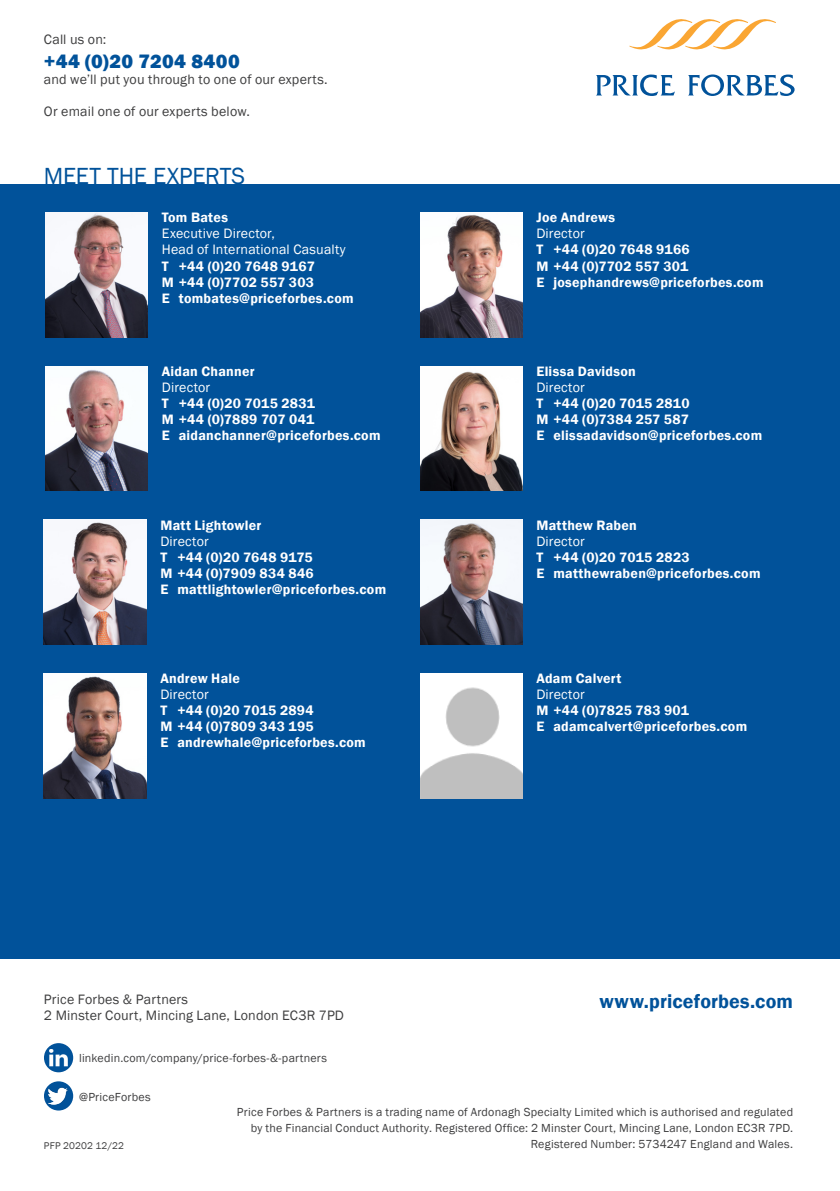
<style>
.page{position:relative;width:840px;height:1191px;background:#fff}
.page>*{position:absolute;margin:0;border:0;box-sizing:border-box;transform-origin:0 0}
.t1{font:24px "Franklin Gothic";letter-spacing:-.005em;color:#01529a}
.t2{font:600 20px "Franklin Gothic";letter-spacing:.01em;color:#01529a}
.t3{font:800 20px "Franklin Gothic";letter-spacing:.02em;color:#01529a}
.Meet_the_experts_Dem{font:600 14px "Franklin Gothic";letter-spacing:.02em;color:#fff}
.t4{font:14px/16px "Franklin Gothic";letter-spacing:.01em;color:#3e3e3f}
.Meet_the_experts_Boo{font:14px "Franklin Gothic";letter-spacing:.015em;color:#fff}
.Meet_the_experts_Boo-2{font:600 14px "Franklin Gothic";letter-spacing:.02em;color:#fff}
.t5{font:12px/16px "Franklin Gothic";letter-spacing:.015em;color:#3e3e3f;text-align:right}
.t6{font:10px "Franklin Gothic";letter-spacing:.015em;color:#3e3e3f}
</style>
<div class="page">
<div style="left:0;top:184px;width:839px;height:774px;background:#01529a"></div>
<div style="left:44px;top:1081px;width:29px;height:29px;background:#01529a;border-radius:50%"></div>
<img style="left:48px;top:1087px;width:20px;height:17px">
<svg style="left:44px;top:1043px;width:29px;height:29px"></svg>
<img style="left:50px;top:1049px;width:18px;height:17px">
<svg style="left:596px;top:75px;width:78px;height:21px"></svg>
<svg style="left:688px;top:74px;width:106px;height:22px"></svg>
<svg style="left:629px;top:19px;width:146px;height:31px"></svg>
<img style="left:45px;top:213px;width:102px;height:124px">
<img style="left:420px;top:213px;width:102px;height:124px">
<img style="left:45px;top:366px;width:102px;height:125px">
<img style="left:44px;top:520px;width:102px;height:124px">
<img style="left:420px;top:520px;width:102px;height:124px">
<img style="left:420px;top:366px;width:102px;height:125px">
<img style="left:44px;top:673px;width:102px;height:125px">
<img style="left:420px;top:673px;width:102px;height:125px">
<p class="t4" style="left:44px;top:31px;width:64px">Call us on:</p>
<h2 class="t3" style="left:44px;top:48px;width:197px">+44 (0)20 7204 8400</h2>
<p class="t4" style="left:44px;top:71px;width:285px">and we’ll put you through to one of our experts.</p>
<p class="t4" style="left:44px;top:103px;width:207px">Or email one of our experts below.</p>
<h1 class="t1" style="left:44px;top:161px;width:203px">MEET THE EXPERTS</h1>
<p class="Meet_the_experts_Dem" style="left:162px;top:209px;width:68px">Tom Bates</p>
<p class="Meet_the_experts_Boo" style="left:162px;top:225px;width:115px">Executive Director,</p>
<p class="Meet_the_experts_Boo" style="left:162px;top:241px;width:185px">Head of International Casualty</p>
<p class="Meet_the_experts_Dem" style="left:162px;top:257px;width:154px">T +44 (0)20 7648 9167</p>
<p class="Meet_the_experts_Dem" style="left:162px;top:273px;width:154px">M +44 (0)7702 557 303</p>
<p class="Meet_the_experts_Dem" style="left:162px;top:289px;width:193px">E tombates@priceforbes.com</p>
<p class="Meet_the_experts_Dem" style="left:162px;top:363px;width:94px">Aidan Channer</p>
<p class="Meet_the_experts_Boo" style="left:162px;top:379px;width:50px">Director</p>
<p class="Meet_the_experts_Dem" style="left:162px;top:395px;width:155px">T +44 (0)20 7015 2831</p>
<p class="Meet_the_experts_Dem" style="left:162px;top:411px;width:154px">M +44 (0)7889 707 041</p>
<p class="Meet_the_experts_Dem" style="left:162px;top:427px;width:220px">E aidanchanner@priceforbes.com</p>
<p class="Meet_the_experts_Boo-2" style="left:160px;top:516px;width:103px">Matt Lightowler</p>
<p class="Meet_the_experts_Boo" style="left:160px;top:532px;width:50px">Director</p>
<p class="Meet_the_experts_Dem" style="left:160px;top:548px;width:154px">T +44 (0)20 7648 9175</p>
<p class="Meet_the_experts_Dem" style="left:160px;top:564px;width:155px">M +44 (0)7909 834 846</p>
<p class="Meet_the_experts_Dem" style="left:160px;top:580px;width:227px">E mattlightowler@priceforbes.com</p>
<p class="Meet_the_experts_Boo-2" style="left:160px;top:670px;width:81px">Andrew Hale</p>
<p class="Meet_the_experts_Boo" style="left:160px;top:686px;width:50px">Director</p>
<p class="Meet_the_experts_Dem" style="left:160px;top:702px;width:155px">T +44 (0)20 7015 2894</p>
<p class="Meet_the_experts_Dem" style="left:160px;top:718px;width:155px">M +44 (0)7809 343 195</p>
<p class="Meet_the_experts_Dem" style="left:160px;top:734px;width:207px">E andrewhale@priceforbes.com</p>
<p class="t4" style="left:44px;top:991px;width:301px">Price Forbes &amp; Partners<br>2 Minster Court, Mincing Lane, London EC3R 7PD</p>
<p class="t5" style="left:79px;top:1050px;width:249px">linkedin.com/company/price-forbes-&amp;-partners</p>
<p class="t5" style="left:79px;top:1089px;width:73px">@PriceForbes</p>
<p class="Meet_the_experts_Boo-2" style="left:536px;top:209px;width:80px">Joe Andrews</p>
<p class="Meet_the_experts_Boo" style="left:536px;top:225px;width:50px">Director</p>
<p class="Meet_the_experts_Dem" style="left:536px;top:241px;width:155px">T +44 (0)20 7648 9166</p>
<p class="Meet_the_experts_Dem" style="left:536px;top:257px;width:153px">M +44 (0)7702 557 301</p>
<p class="Meet_the_experts_Dem" style="left:536px;top:273px;width:229px">E josephandrews@priceforbes.com</p>
<p class="Meet_the_experts_Dem" style="left:536px;top:363px;width:101px">Elissa Davidson</p>
<p class="Meet_the_experts_Boo" style="left:536px;top:379px;width:50px">Director</p>
<p class="Meet_the_experts_Dem" style="left:536px;top:395px;width:155px">T +44 (0)20 7015 2810</p>
<p class="Meet_the_experts_Dem" style="left:536px;top:411px;width:154px">M +44 (0)7384 257 587</p>
<p class="Meet_the_experts_Dem" style="left:536px;top:427px;width:227px">E elissadavidson@priceforbes.com</p>
<p class="Meet_the_experts_Dem" style="left:536px;top:516px;width:102px">Matthew Raben</p>
<p class="Meet_the_experts_Boo" style="left:536px;top:532px;width:50px">Director</p>
<p class="Meet_the_experts_Dem" style="left:536px;top:548px;width:155px">T +44 (0)20 7015 2823</p>
<p class="Meet_the_experts_Dem" style="left:536px;top:564px;width:225px">E matthewraben@priceforbes.com</p>
<p class="Meet_the_experts_Dem" style="left:536px;top:670px;width:86px">Adam Calvert</p>
<p class="Meet_the_experts_Boo" style="left:536px;top:686px;width:50px">Director</p>
<p class="Meet_the_experts_Dem" style="left:536px;top:702px;width:154px">M +44 (0)7825 783 901</p>
<p class="Meet_the_experts_Dem" style="left:536px;top:718px;width:212px">E adamcalvert@priceforbes.com</p>
<h2 class="t2" style="left:599px;top:989px;width:195px">www.priceforbes.com</h2>
<p class="t6" style="left:44px;top:1139px;width:82px">PFP 20202 12/22</p>
<p class="t5" style="left:237px;top:1104px;width:557px">Price Forbes &amp; Partners is a trading name of Ardonagh Specialty Limited which is authorised and regulated by the Financial Conduct Authority. Registered Office: 2 Minster Court, Mincing Lane, London EC3R 7PD.<br>Registered Number: 5734247 England and Wales.</p>
</div>
